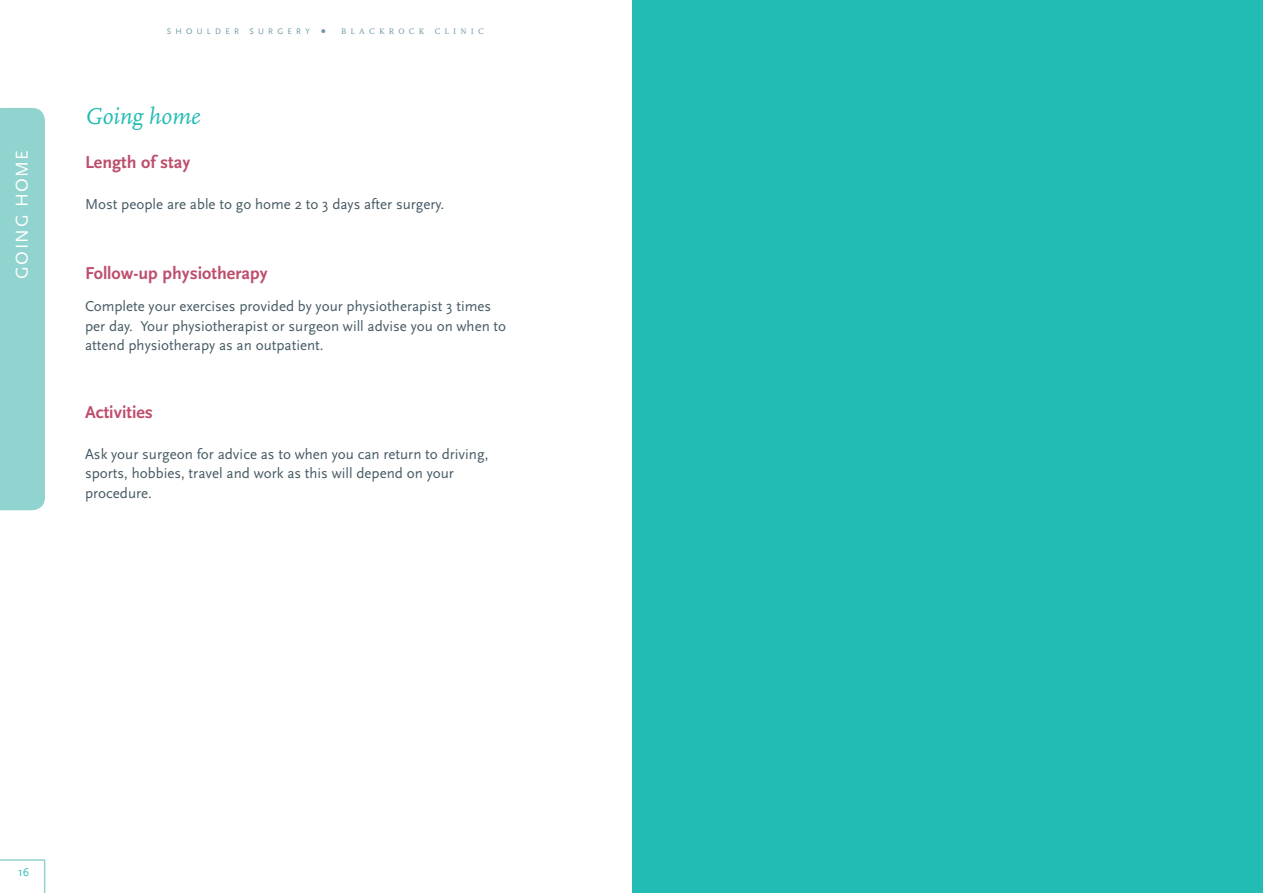
<style>
.page{position:relative;width:1263px;height:893px;background:#fff}
.page>*{position:absolute;margin:0;border:0;box-sizing:border-box;transform-origin:0 0}
.iBC46_title_header_1{font:italic 24px "Scala";color:#22bcb5}
.fBC56_subheader_12_1{font:700 18px "Scala Sans";color:#be4f6c}
.fBC56_bodytext_10_13{font:700 18px "Scala Sans";color:#be4f6c}
.sBC56_page_sider_12{font:18px "Scala Sans";letter-spacing:.08em;color:#fff}
.fBC56_bodytext_10_13-2{font:15px/19.5px "Scala Sans";color:#465a64}
.t1{font:12px "Scala Sans";color:#22bcb5}
.t2{font:8.4px "Scala Sans";letter-spacing:.5em;color:#6f98a5}
.t3{font:8.4px "Scala";letter-spacing:.5em;color:#6f98a5}
.s1{font-family:"Scala";font-size:16.8px}
</style>
<div class="page">
<svg style="left:0;top:859px;width:45px;height:34px"></svg>
<div style="left:0;top:108px;width:45px;height:402px;background:#90d3cf"></div>
<div style="left:632px;top:0;width:631px;height:893px;background:#22bcb5"></div>
<p class="sBC56_page_sider_12" style="left:12px;top:279px;width:130px;rotate:-90deg">GOING HOME</p>
<p class="t2" style="left:167px;top:26px;width:74px">SHOULDER</p>
<p class="t2" style="left:249px;top:26px;width:78px">SURGERY <span class="s1">•</span></p>
<p class="t3" style="left:341px;top:26px;width:144px">BLACKROCK CLINIC</p>
<p class="iBC46_title_header_1" style="left:85px;top:104px;width:117px">Going home</p>
<p class="fBC56_subheader_12_1" style="left:85px;top:152px;width:107px">Length of stay</p>
<p class="fBC56_bodytext_10_13-2" style="left:85px;top:194px;width:361px">Most people are able to go home 2 to 3 days after surgery.</p>
<p class="fBC56_bodytext_10_13" style="left:85px;top:264px;width:184px">Follow-up physiotherapy</p>
<p class="fBC56_bodytext_10_13-2" style="left:85px;top:297px;width:423px">Complete your exercises provided by your physiotherapist 3 times per day. Your physiotherapist or surgeon will advise you on when to attend physiotherapy as an outpatient.</p>
<p class="fBC56_subheader_12_1" style="left:85px;top:402px;width:69px">Activities</p>
<p class="fBC56_bodytext_10_13-2" style="left:85px;top:444px;width:405px">Ask your surgeon for advice as to when you can return to driving, sports, hobbies, travel and work as this will depend on your procedure.</p>
<p class="t1" style="left:18px;top:866px;width:13px">16</p>
</div>
